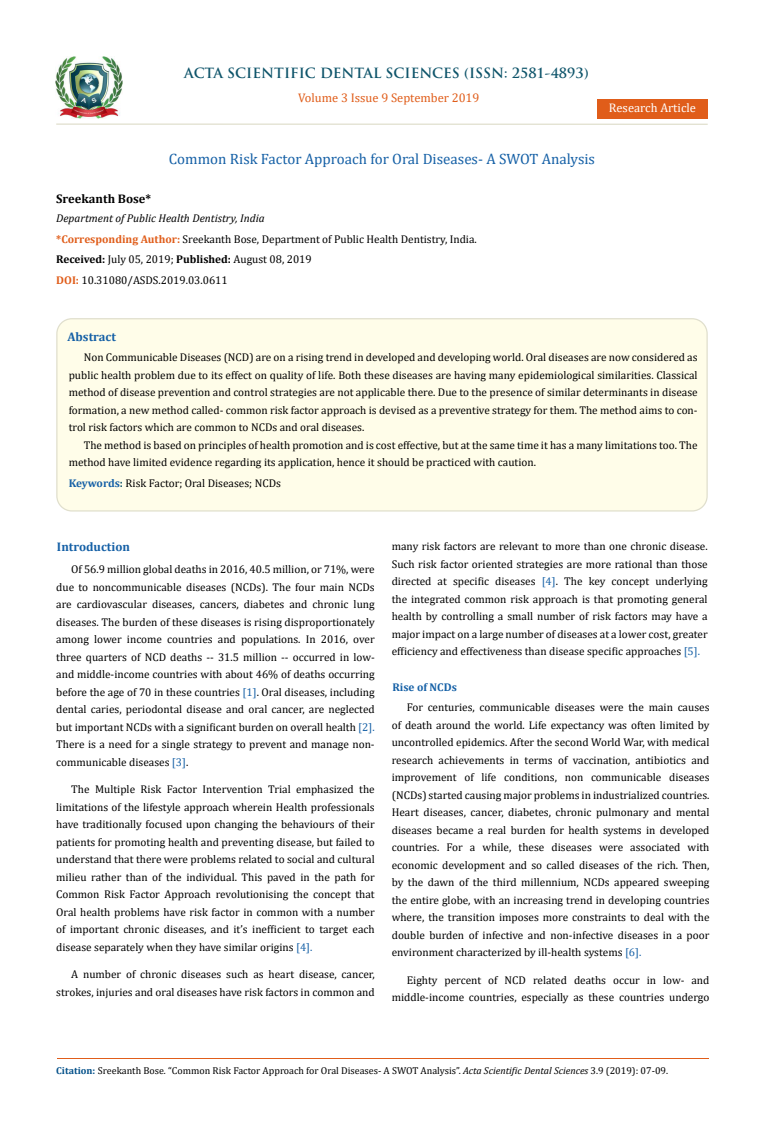
<style>
.page{position:relative;width:764px;height:1140px;background:#fff}
.page>*{position:absolute;margin:0;border:0;box-sizing:border-box;transform-origin:0 0}
.t1{font:15px "Cambria";color:#1560a6}
.t2{font:700 13.75px "Trajan Pro";color:#0e546a}
.t3{font:12.5px "Cambria";color:#e05d1a}
.t4{font:700 12.5px "Cambria";color:#1560a6}
.t5{font:12.5px "Cambria";color:#fff}
.t6{font:700 12.5px "Cambria";color:#000}
.t7{font:11.25px/17.5px "Cambria";color:#000;text-align:justify}
.t8{font:700 11.25px "Cambria";color:#1560a6}
.t9{font:10px "Cambria";color:#000}
.s1{font-style:italic}
.s2{font-weight:700;color:#e05d1a}
.s3{font-weight:700}
.s4{font-weight:700;color:#1560a6}
.s5{font-weight:700;color:#0e546a}
.s6{color:#1560a6}
.s7{font-weight:700;color:#035089}
</style>
<div class="page">
<img style="left:56px;top:57px;width:66px;height:61px">
<div style="left:597px;top:99px;width:110px;height:20px;background:#e05d1a"></div>
<div style="left:57px;top:319px;width:650px;height:192px;background:#fffde9;border-radius:15px"></div>
<div style="left:56px;top:318px;width:652px;height:194px;border:1px solid #e0dfcd;border-radius:15px"></div>
<hr style="left:56px;top:123px;width:651px;height:2px;background:#e0dfcd">
<hr style="left:57px;top:1058px;width:651px;height:1px;background:#e05d1a">
<p class="t2" style="left:184px;top:64px;width:406px">ACTA SCIENTIFIC DENTAL SCIENCES (ISSN: 2581-4893)</p>
<p class="t3" style="left:298px;top:91px;width:183px">Volume 3 Issue 9 September 2019</p>
<p class="t5" style="left:609px;top:100px;width:89px">Research Article</p>
<h1 class="t1" style="left:169px;top:150px;width:428px">Common Risk Factor Approach for Oral Diseases- A SWOT Analysis</h1>
<p class="t6" style="left:56px;top:190px;width:96px">Sreekanth Bose*</p>
<p class="t7" style="left:56px;top:207px;width:422px;line-height:21px"><span class="s1">Department of Public Health Dentistry, India<br></span><span class="s2">*Corresponding Author:</span> Sreekanth Bose, Department of Public Health Dentistry, India.</p>
<p class="t7" style="left:56px;top:250px;width:257px"><span class="s3">Received:</span> July 05, 2019; <span class="s3">Published:</span> August 08, 2019</p>
<p class="t7" style="left:56px;top:272px;width:173px"><span class="s2">DOI:</span> 10.31080/ASDS.2019.03.0611</p>
<p class="t4" style="left:68px;top:328px;width:50px">Abstract</p>
<p class="t7" style="left:69px;top:349px;width:630px;text-indent:15px">Non Communicable Diseases (NCD) are on a rising trend in developed and developing world. Oral diseases are now considered as public health problem due to its effect on quality of life. Both these diseases are having many epidemiological similarities. Classical method of disease prevention and control strategies are not applicable there. Due to the presence of similar determinants in disease formation, a new method called- common risk factor approach is devised as a preventive strategy for them. The method aims to con&shy;trol risk factors which are common to NCDs and oral diseases.</p>
<p class="t7" style="left:69px;top:436px;width:630px;text-indent:15px">The method is based on principles of health promotion and is cost effective, but at the same time it has a many limitations too. The method have limited evidence regarding its application, hence it should be practiced with caution.</p>
<p class="t7" style="left:69px;top:475px;width:214px"><span class="s4">Keywords</span><span class="s5">:</span> Risk Factor; Oral Diseases; NCDs</p>
<p class="t4" style="left:57px;top:538px;width:75px">Introduction</p>
<p class="t7" style="left:392px;top:538px;width:317px">many risk factors are relevant to more than one chronic disease.<br>Such risk factor oriented strategies are more rational than those directed at specific diseases <span class="s6">[4]</span>. The key concept underlying the integrated common risk approach is that promoting general health by controlling a small number of risk factors may have a major impact on a large number of diseases at a lower cost, greater efficiency and effectiveness than disease specific approaches <span class="s6">[5].</span></p>
<p class="t7" style="left:56px;top:561px;width:320px;text-indent:15px">Of 56.9 million global deaths in 2016, 40.5 million, or 71%, were due to noncommunicable diseases (NCDs). The four main NCDs are cardiovascular diseases, cancers, diabetes and chronic lung diseases. The burden of these diseases is rising disproportionately among lower income countries and populations. In 2016, over three quarters of NCD deaths -- 31.5 million -- occurred in low&shy;and middle-income countries with about 46% of deaths occurring before the age of 70 in these countries <span class="s6">[1]</span>. Oral diseases, including dental caries, periodontal disease and oral cancer, are neglected but important NCDs with a significant burden on overall health <span class="s6">[2].<br></span>There is a need for a single strategy to prevent and manage non&shy;communicable diseases <span class="s6">[3]</span>.</p>
<p class="t7" style="left:56px;top:781px;width:320px;text-indent:15px">The Multiple Risk Factor Intervention Trial emphasized the limitations of the lifestyle approach wherein Health professionals have traditionally focused upon changing the behaviours of their patients for promoting health and preventing disease, but failed to understand that there were problems related to social and cultural milieu rather than of the individual. This paved in the path for Common Risk Factor Approach revolutionising the concept that Oral health problems have risk factor in common with a number of important chronic diseases, and it’s inefficient to target each disease separately when they have similar origins <span class="s6">[4].</span></p>
<p class="t7" style="left:56px;top:966px;width:320px;text-align:right">A number of chronic diseases such as heart disease, cancer, strokes, injuries and oral diseases have risk factors in common and</p>
<p class="t8" style="left:392px;top:680px;width:66px">Rise of NCDs</p>
<p class="t7" style="left:392px;top:698px;width:319px;text-indent:15px">For centuries, communicable diseases were the main causes of death around the world. Life expectancy was often limited by uncontrolled epidemics. After the second World War, with medical research achievements in terms of vaccination, antibiotics and improvement of life conditions, non communicable diseases (NCDs) started causing major problems in industrialized countries.<br>Heart diseases, cancer, diabetes, chronic pulmonary and mental diseases became a real burden for health systems in developed countries. For a while, these diseases were associated with economic development and so called diseases of the rich. Then, by the dawn of the third millennium, NCDs appeared sweeping the entire globe, with an increasing trend in developing countries where, the transition imposes more constraints to deal with the double burden of infective and non-infective diseases in a poor environment characterized by ill-health systems <span class="s6">[6].</span></p>
<p class="t7" style="left:392px;top:971px;width:319px;text-align:right">Eighty percent of NCD related deaths occur in low- and middle-income countries, especially as these countries undergo</p>
<p class="t9" style="left:56px;top:1064px;width:613px"><span class="s7">Citation:</span> Sreekanth Bose<span class="s1">.</span> “Common Risk Factor Approach for Oral Diseases- A SWOT Analysis”. <span class="s1">Acta Scientific Dental Sciences</span> 3.9 (2019): 07-09.</p>
</div>
